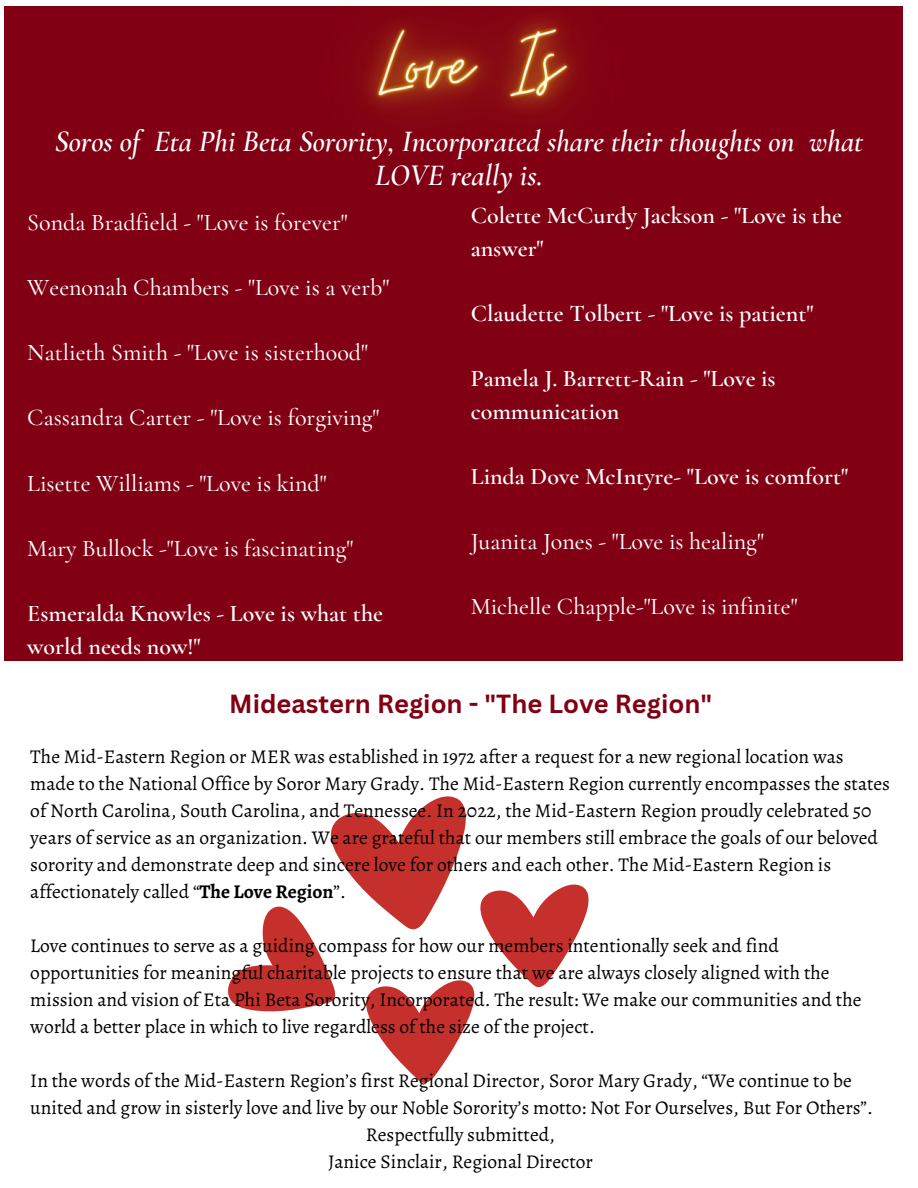
<style>
.page{position:relative;width:918px;height:1188px;background:#fff}
.page>*{position:absolute;margin:0;border:0;box-sizing:border-box;transform-origin:0 0}
.t1{font:italic 600 30px/33.8px "Cormorant Garamond";color:#fff;text-align:center}
.t2{font:700 25.5px "Canva Sans";color:#820013}
.t3{font:500 24px "Cormorant Garamond";color:#fff}
.t4{font:600 24px/32.7px "Cormorant Garamond";color:#fff}
.t5{font:19.5px/27px "Alegreya";color:#000}
.s1{font-weight:700}
</style>
<div class="page">
<div style="left:4px;top:6px;width:898px;height:654px;background:#820013"></div>
<svg style="left:228px;top:796px;width:361px;height:287px"></svg>
<img style="left:364px;top:16px;width:213px;height:96px">
<h1 class="t1" style="left:55px;top:125px;width:810px">Soros of Eta Phi Beta Sorority, Incorporated share their thoughts on what<br>LOVE really is.</h1>
<p class="t4" style="left:471px;top:199px;width:373px">Colette McCurdy Jackson - "Love is the answer"</p>
<p class="t3" style="left:27px;top:207px;width:322px">Sonda Bradfield - "Love is forever"</p>
<p class="t3" style="left:27px;top:273px;width:364px">Weenonah Chambers - "Love is a verb"</p>
<p class="t3" style="left:27px;top:338px;width:342px">Natlieth Smith - "Love is sisterhood"</p>
<p class="t3" style="left:27px;top:403px;width:354px">Cassandra Carter - "Love is forgiving"</p>
<p class="t3" style="left:27px;top:468px;width:301px">Lisette Williams - "Love is kind"</p>
<p class="t3" style="left:27px;top:534px;width:327px">Mary Bullock -"Love is fascinating"</p>
<p class="t4" style="left:27px;top:597px;width:357px">Esmeralda Knowles - Love is what the world needs now!"</p>
<p class="t4" style="left:471px;top:297px;width:344px">Claudette Tolbert - "Love is patient"</p>
<p class="t4" style="left:471px;top:362px;width:307px">Pamela J. Barrett-Rain - "Love is communication</p>
<p class="t4" style="left:471px;top:460px;width:379px">Linda Dove McIntyre- "Love is comfort"</p>
<p class="t3" style="left:471px;top:527px;width:295px">Juanita Jones - "Love is healing"</p>
<p class="t3" style="left:471px;top:592px;width:328px">Michelle Chapple-"Love is infinite"</p>
<h2 class="t2" style="left:229px;top:688px;width:484px">Mideastern Region - "The Love Region"</h2>
<p class="t5" style="left:30px;top:743px;width:861px">The Mid-Eastern Region or MER was established in 1972 after a request for a new regional location was made to the National Office by Soror Mary Grady. The Mid-Eastern Region currently encompasses the states of North Carolina, South Carolina, and Tennessee. In 2022, the Mid-Eastern Region proudly celebrated 50 years of service as an organization. We are grateful that our members still embrace the goals of our beloved sorority and demonstrate deep and sincere love for others and each other. The Mid-Eastern Region is affectionately called “<span class="s1">The Love Region</span>”.</p>
<p class="t5" style="left:30px;top:932px;width:833px">Love continues to serve as a guiding compass for how our members intentionally seek and find opportunities for meaningful charitable projects to ensure that we are always closely aligned with the mission and vision of Eta Phi Beta Sorority, Incorporated. The result: We make our communities and the world a better place in which to live regardless of the size of the project.</p>
<p class="t5" style="left:30px;top:1067px;width:823px">In the words of the Mid-Eastern Region’s first Regional Director, Soror Mary Grady, “We continue to be</p>
<p class="t5" style="left:30px;top:1094px;width:844px">united and grow in sisterly love and live by our Noble Sorority’s motto: Not For Ourselves, But For Others”.</p>
<p class="t5" style="left:366px;top:1121px;width:191px">Respectfully submitted,</p>
<p class="t5" style="left:328px;top:1148px;width:266px">Janice Sinclair, Regional Director</p>
</div>
